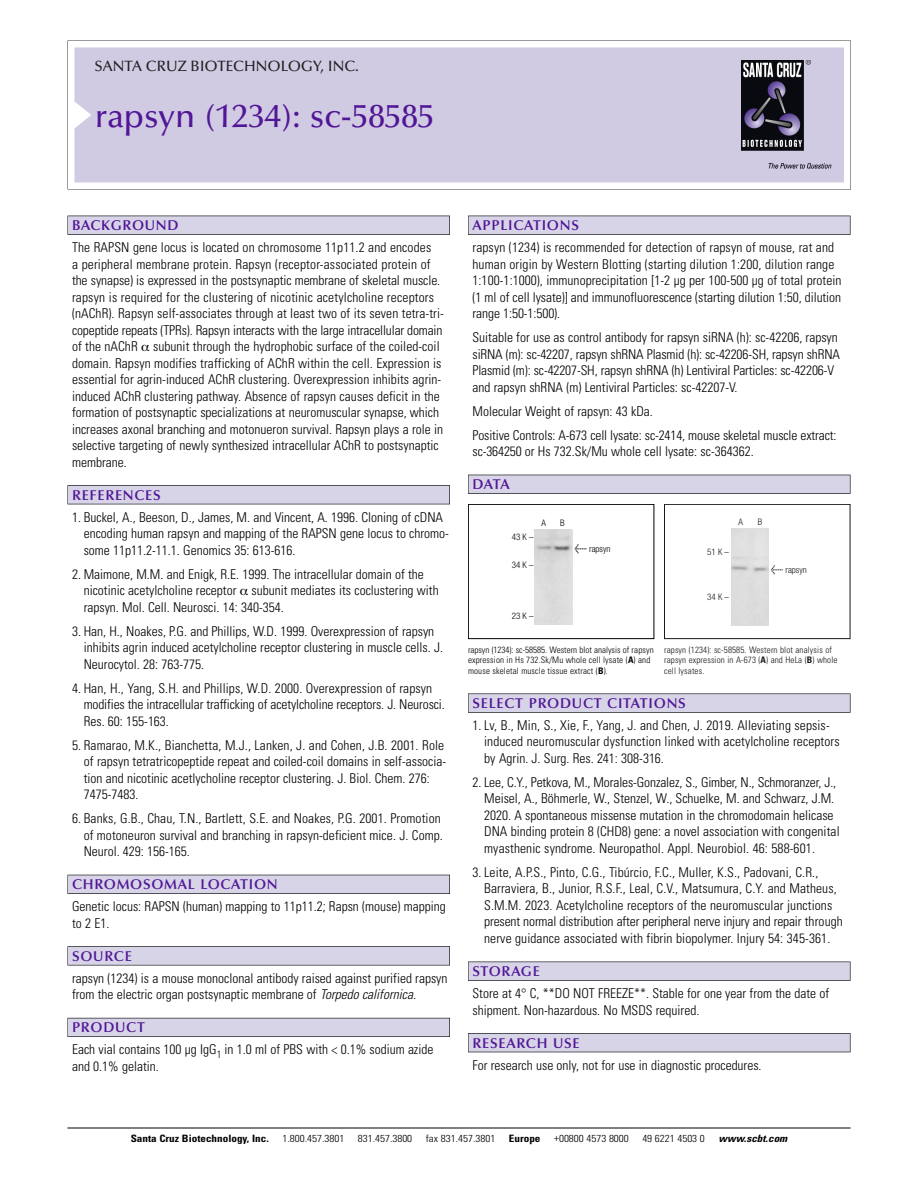
<style>
.page{position:relative;width:918px;height:1188px;background:#fff}
.page>*{position:absolute;margin:0;border:0;box-sizing:border-box;transform-origin:0 0}
.t1{font:500 33px "Optima";color:#511695}
.t2{font:500 15px "Optima";color:#231f20}
.t3{font:600 14.25px "Optima";letter-spacing:.05em;color:#511695}
.t4{font:300 condensed 13.5px/16.5px "Univers";color:#000}
.t5{font:300 condensed 10.2px "Univers";color:#000;scale:1.1 1}
.t6{font:700 condensed 10.2px "Univers";color:#000;scale:1.1 1}
.t7{font:italic 700 condensed 10.2px "Univers";color:#000;scale:1.1 1}
.t8{font:300 condensed 9px/10.5px "Univers";letter-spacing:.015em;color:#000}
.t9{font:300 condensed 9px/10.5px "Univers";letter-spacing:.015em;color:#191919}
.t10{font:300 condensed 9px "Helvetica Neue";color:#000}
.t11{font:300 condensed 9px "Helvetica Neue";color:#191919}
.s1{font-style:italic}
.s2{font-family:"Meta Plus";font-weight:400;font-stretch:normal;font-size:10.5px}
.s3{font-weight:700}
</style>
<div class="page">
<svg style="left:68px;top:40px;width:783px;height:149px"></svg>
<div style="left:74px;top:47px;width:770px;height:135px;background:#d1cae3"></div>
<img style="left:741px;top:60px;width:90px;height:108px">
<div style="left:68px;top:216px;width:382px;height:19px;background:#535256"></div>
<div style="left:68px;top:216px;width:381px;height:18px;background:#d7d4e8"></div>
<div style="left:68px;top:485px;width:382px;height:19px;background:#515155"></div>
<div style="left:68px;top:486px;width:381px;height:18px;background:#d7d4e8"></div>
<div style="left:68px;top:875px;width:382px;height:19px;background:#515057"></div>
<div style="left:68px;top:875px;width:381px;height:18px;background:#d7d4e8"></div>
<div style="left:68px;top:946px;width:382px;height:19px;background:#575659"></div>
<div style="left:68px;top:947px;width:381px;height:18px;background:#d7d4e8"></div>
<div style="left:68px;top:1018px;width:382px;height:19px;background:#595860"></div>
<div style="left:68px;top:1018px;width:381px;height:18px;background:#d7d4e8"></div>
<div style="left:468px;top:216px;width:382px;height:19px;background:#535256"></div>
<div style="left:468px;top:216px;width:382px;height:18px;background:#d7d4e8"></div>
<div style="left:468px;top:475px;width:382px;height:19px;background:#525156"></div>
<div style="left:468px;top:475px;width:382px;height:18px;background:#d7d4e8"></div>
<div style="left:468px;top:694px;width:382px;height:19px;background:#58575a"></div>
<div style="left:468px;top:694px;width:382px;height:18px;background:#d7d4e8"></div>
<div style="left:468px;top:962px;width:382px;height:19px;background:#545457"></div>
<div style="left:468px;top:962px;width:382px;height:18px;background:#d7d4e8"></div>
<div style="left:468px;top:1033px;width:382px;height:19px;background:#515056"></div>
<div style="left:468px;top:1034px;width:382px;height:18px;background:#d7d4e8"></div>
<hr style="left:68px;top:1128px;width:782px;height:1px;background:#000">
<div style="left:664px;top:504px;width:186px;height:135px;border:1px solid #191919"></div>
<div style="left:731px;top:529px;width:38px;height:96px;background:#ddd"></div>
<div style="left:468px;top:504px;width:186px;height:135px;border:1px solid #000"></div>
<img style="left:535px;top:529px;width:38px;height:95px">
<p class="t2" style="left:94px;top:60px;width:266px">SANTA CRUZ BIOTECHNOLOGY, INC.</p>
<p class="t1" style="left:94px;top:102px;width:341px">rapsyn (1234): sc-58585</p>
<p class="t3" style="left:72px;top:219px;width:108px">BACKGROUND</p>
<p class="t4" style="left:72px;top:240px;width:373px">The RAPSN gene locus is located on chromosome 11p11.2 and encodes<br>a peripheral membrane protein. Rapsyn (receptor-associated protein of the synapse) is expressed in the postsynaptic membrane of skeletal muscle. rapsyn is required for the clustering of nicotinic acetylcholine receptors (nAChR). Rapsyn self-associates through at least two of its seven tetra-tri&shy;copeptide repeats (TPRs). Rapsyn interacts with the large intracellular domain of the nAChR subunit through the hydrophobic surface of the coiled-coil domain. Rapsyn modifies trafficking of AChR within the cell. Expression is essential for agrin-induced AChR clustering. Overexpression inhibits agrin&shy;induced AChR clustering pathway. Absence of rapsyn causes deficit in the formation of postsynaptic specializations at neuromuscular synapse, which increases axonal branching and motonueron survival. Rapsyn plays a role in selective targeting of newly synthesized intracellular AChR to postsynaptic membrane.</p>
<p class="t3" style="left:72px;top:489px;width:90px">REFERENCES</p>
<p class="t4" style="left:84px;top:510px;width:367px;text-indent:-12px">1. Buckel, A., Beeson, D., James, M. and Vincent, A. 1996. Cloning of cDNA encoding human rapsyn and mapping of the RAPSN gene locus to chromo&shy;some 11p11.2-11.1. Genomics 35: 613-616.</p>
<p class="t4" style="left:84px;top:567px;width:357px;text-indent:-12px">2. Maimone, M.M. and Enigk, R.E. 1999. The intracellular domain of the nicotinic acetylcholine receptor subunit mediates its coclustering with rapsyn. Mol. Cell. Neurosci. 14: 340-354.</p>
<p class="t4" style="left:84px;top:624px;width:361px;text-indent:-12px">3. Han, H., Noakes, P.G. and Phillips, W.D. 1999. Overexpression of rapsyn inhibits agrin induced acetylcholine receptor clustering in muscle cells. J.<br>Neurocytol. 28: 763-775.</p>
<p class="t4" style="left:84px;top:681px;width:363px;text-indent:-12px">4. Han, H., Yang, S.H. and Phillips, W.D. 2000. Overexpression of rapsyn modifies the intracellular trafficking of acetylcholine receptors. J. Neurosci.<br>Res. 60: 155-163.</p>
<p class="t4" style="left:84px;top:738px;width:364px;text-indent:-12px">5. Ramarao, M.K., Bianchetta, M.J., Lanken, J. and Cohen, J.B. 2001. Role of rapsyn tetratricopeptide repeat and coiled-coil domains in self-associa&shy;tion and nicotinic acetlycholine receptor clustering. J. Biol. Chem. 276:<br>7475-7483.</p>
<p class="t4" style="left:84px;top:811px;width:361px;text-indent:-12px">6. Banks, G.B., Chau, T.N., Bartlett, S.E. and Noakes, P.G. 2001. Promotion of motoneuron survival and branching in rapsyn-deficient mice. J. Comp.<br>Neurol. 429: 156-165.</p>
<p class="t3" style="left:72px;top:878px;width:207px">CHROMOSOMAL LOCATION</p>
<p class="t4" style="left:72px;top:900px;width:375px">Genetic locus: RAPSN (human) mapping to 11p11.2; Rapsn (mouse) mapping to 2 E1.</p>
<p class="t3" style="left:72px;top:950px;width:61px">SOURCE</p>
<p class="t4" style="left:72px;top:971px;width:377px">rapsyn (1234) is a mouse monoclonal antibody raised against purified rapsyn from the electric organ postsynaptic membrane of <span class="s1">Torpedo californica.</span></p>
<p class="t3" style="left:72px;top:1021px;width:74px">PRODUCT</p>
<p class="t4" style="left:72px;top:1043px;width:363px">Each vial contains 100 µg IgG<sub>1</sub> in 1.0 ml of PBS with &lt; 0.1% sodium azide and 0.1% gelatin.</p>
<p class="t3" style="left:473px;top:219px;width:108px">APPLICATIONS</p>
<p class="t4" style="left:473px;top:240px;width:371px">rapsyn (1234) is recommended for detection of rapsyn of mouse, rat and human origin by Western Blotting (starting dilution 1:200, dilution range 1:100-1:1000), immunoprecipitation [1-2 µg per 100-500 µg of total protein (1 ml of cell lysate)] and immunofluorescence (starting dilution 1:50, dilution range 1:50-1:500).</p>
<p class="t4" style="left:473px;top:330px;width:369px">Suitable for use as control antibody for rapsyn siRNA (h): sc-42206, rapsyn siRNA (m): sc-42207, rapsyn shRNA Plasmid (h): sc-42206-SH, rapsyn shRNA Plasmid (m): sc-42207-SH, rapsyn shRNA (h) Lentiviral Particles: sc-42206-V and rapsyn shRNA (m) Lentiviral Particles: sc-42207-V.</p>
<p class="t4" style="left:473px;top:404px;width:182px">Molecular Weight of rapsyn: 43 kDa.</p>
<p class="t4" style="left:473px;top:428px;width:365px">Positive Controls: A-673 cell lysate: sc-2414, mouse skeletal muscle extract: sc-364250 or Hs 732.Sk/Mu whole cell lysate: sc-364362.</p>
<p class="t3" style="left:473px;top:478px;width:39px">DATA</p>
<p class="t10" style="left:512px;top:533px;width:23px">43 K –</p>
<p class="t10" style="left:512px;top:562px;width:23px">34K–</p>
<p class="t10" style="left:542px;top:520px;width:6px">A</p>
<p class="t10" style="left:560px;top:520px;width:6px">B</p>
<p class="t10" style="left:575px;top:546px;width:37px"><span class="s2">&lt;</span> rapsyn</p>
<p class="t10" style="left:512px;top:613px;width:23px">23 K –</p>
<p class="t8" style="left:468px;top:645px;width:187px">rapsyn (1234): sc-58585. Western blot analysis of rapsyn expression in Hs 732.Sk/Mu whole cell lysate (<span class="s3">A</span>) and mouse skeletal muscle tissue extract (<span class="s3">B</span>).</p>
<p class="t11" style="left:707px;top:548px;width:23px">51K–</p>
<p class="t11" style="left:707px;top:594px;width:23px">34K–</p>
<p class="t11" style="left:739px;top:519px;width:6px">A</p>
<p class="t11" style="left:758px;top:519px;width:6px">B</p>
<p class="t11" style="left:771px;top:567px;width:37px"><span class="s2">&lt;</span> rapsyn</p>
<p class="t9" style="left:664px;top:645px;width:175px">rapsyn (1234): sc-58585. Western blot analysis of rapsyn expression in A-673 (<span class="s3">A</span>) and HeLa (<span class="s3">B</span>) whole cell lysates.</p>
<p class="t3" style="left:473px;top:697px;width:215px">SELECT PRODUCT CITATIONS</p>
<p class="t4" style="left:484px;top:718px;width:357px;text-indent:-12px">1. Lv, B., Min, S., Xie, F., Yang, J. and Chen, J. 2019. Alleviating sepsis&shy;induced neuromuscular dysfunction linked with acetylcholine receptors by Agrin. J. Surg. Res. 241: 308-316.</p>
<p class="t4" style="left:484px;top:775px;width:357px;text-indent:-12px">2. Lee, C.Y., Petkova, M., Morales-Gonzalez, S., Gimber, N., Schmoranzer, J., Meisel, A., Böhmerle, W., Stenzel, W., Schuelke, M. and Schwarz, J.M.<br>2020. A spontaneous missense mutation in the chromodomain helicase DNA binding protein 8 (CHD8) gene: a novel association with congenital myasthenic syndrome. Neuropathol. Appl. Neurobiol. 46: 588-601.</p>
<p class="t4" style="left:484px;top:865px;width:360px;text-indent:-12px">3. Leite, A.P.S., Pinto, C.G., Tibúrcio, F.C., Muller, K.S., Padovani, C.R., Barraviera, B., Junior, R.S.F., Leal, C.V., Matsumura, C.Y. and Matheus, S.M.M. 2023. Acetylcholine receptors of the neuromuscular junctions present normal distribution after peripheral nerve injury and repair through nerve guidance associated with fibrin biopolymer. Injury 54: 345-361.</p>
<p class="t3" style="left:473px;top:965px;width:69px">STORAGE</p>
<p class="t4" style="left:473px;top:986px;width:358px">Store at 4° C, **DO NOT FREEZE**. Stable for one year from the date of shipment. Non-hazardous. No MSDS required.</p>
<p class="t3" style="left:473px;top:1037px;width:109px">RESEARCH USE</p>
<p class="t4" style="left:473px;top:1058px;width:291px">For research use only, not for use in diagnostic procedures.</p>
<p class="t6" style="left:131px;top:1135px;width:127px">Santa Cruz Biotechnology, Inc.</p>
<p class="t5" style="left:282px;top:1135px;width:58px">1.800.457.3801</p>
<p class="t5" style="left:358px;top:1135px;width:51px">831.457.3800</p>
<p class="t5" style="left:426px;top:1135px;width:65px">fax 831.457.3801</p>
<p class="t6" style="left:509px;top:1135px;width:30px">Europe</p>
<p class="t5" style="left:554px;top:1135px;width:69px">+00800 4573 8000</p>
<p class="t5" style="left:642px;top:1135px;width:58px">49 6221 4503 0</p>
<p class="t7" style="left:719px;top:1135px;width:66px">www.scbt.com</p>
</div>
